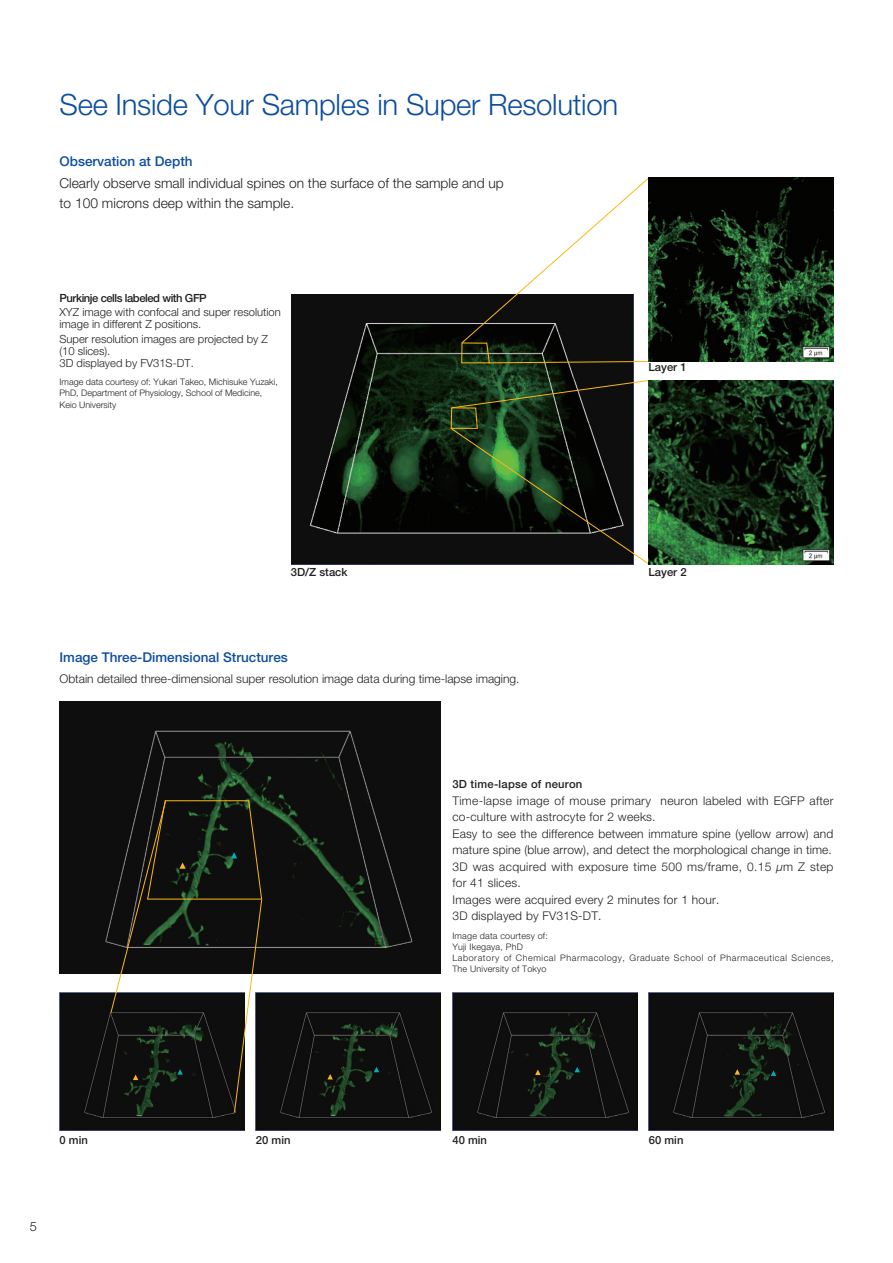
<style>
.page{position:relative;width:893px;height:1263px;background:#fff}
.page>*{position:absolute;margin:0;border:0;box-sizing:border-box;transform-origin:0 0}
.t1{font:300 29.25px "Helvetica Neue LT Std";letter-spacing:-.01em;color:#0d4da1}
.t2{font:300 13.8px/19.5px "Helvetica Neue LT Std";color:#231f20}
.t3{font:500 13.5px "Helvetica Neue LT Std";color:#0d4da1}
.t4{font:300 12.75px "Helvetica Neue LT Std";color:#231f20}
.t5{font:300 12px/16.5px "Helvetica Neue LT Std";letter-spacing:.01em;color:#231f20}
.t6{font:300 11.25px/12px "Helvetica Neue LT Std";color:#231f20}
.t7{font:500 11.25px "Helvetica Neue LT Std";color:#231f20}
.t8{font:500 11.25px "Helvetica Neue LT Std";letter-spacing:-.04em;color:#231f20}
.t9{font:500 11.25px "Helvetica Neue LT Std";letter-spacing:.02em;color:#231f20}
.t10{font:300 9px/11.2px "Helvetica Neue LT Std";letter-spacing:.06em;color:#231f20}
.t11{font:300 9px/11.2px "Helvetica Neue LT Std";color:#231f20}
.s1{font-style:italic}
</style>
<div class="page">
<img style="left:256px;top:992px;width:185px;height:139px">
<img style="left:452px;top:992px;width:185px;height:139px">
<img style="left:649px;top:992px;width:184px;height:139px">
<div style="left:60px;top:992px;width:184px;height:139px;background:#0f0e0e"></div>
<svg style="left:327px;top:1074px;width:6px;height:5px"></svg>
<svg style="left:374px;top:1067px;width:5px;height:5px"></svg>
<svg style="left:535px;top:1069px;width:6px;height:6px"></svg>
<svg style="left:574px;top:1067px;width:6px;height:5px"></svg>
<svg style="left:735px;top:1069px;width:5px;height:6px"></svg>
<svg style="left:771px;top:1070px;width:5px;height:6px"></svg>
<div style="left:60px;top:702px;width:381px;height:272px;background:#0f0e0e"></div>
<svg style="left:110px;top:799px;width:153px;height:314px;background:#2b2c26"></svg>
<img style="left:291px;top:295px;width:342px;height:269px">
<svg style="left:461px;top:177px;width:188px;height:187px"></svg>
<svg style="left:450px;top:380px;width:200px;height:185px;background:#273325"></svg>
<img style="left:649px;top:177px;width:184px;height:185px">
<img style="left:649px;top:380px;width:184px;height:184px">
<h1 class="t1" style="left:60px;top:87px;width:560px">See Inside Your Samples in Super Resolution</h1>
<p class="t3" style="left:60px;top:153px;width:135px">Observation at Depth</p>
<p class="t2" style="left:60px;top:173px;width:446px">Clearly observe small individual spines on the surface of the sample and up to 100 microns deep within the sample.</p>
<p class="t8" style="left:60px;top:292px;width:149px">Purkinje cells labeled with GFP</p>
<p class="t6" style="left:60px;top:306px;width:223px">XYZ image with confocal and super resolution image in different Z positions.</p>
<p class="t6" style="left:60px;top:332px;width:210px">Super resolution images are projected by Z (10 slices).<br>3D displayed by FV31S-DT.</p>
<p class="t11" style="left:60px;top:376px;width:220px">Image data courtesy of: Yukari Takeo, Michisuke Yuzaki,<br>PhD, Department of Physiology, School of Medicine,<br>Keio University</p>
<p class="t7" style="left:648px;top:360px;width:40px">Layer 1</p>
<p class="t7" style="left:291px;top:565px;width:58px">3D/Z stack</p>
<p class="t7" style="left:648px;top:565px;width:40px">Layer 2</p>
<p class="t3" style="left:60px;top:649px;width:230px">Image Three-Dimensional Structures</p>
<p class="t5" style="left:60px;top:671px;width:462px">Obtain detailed three-dimensional super resolution image data during time-lapse imaging.</p>
<p class="t9" style="left:452px;top:777px;width:131px">3D time-lapse of neuron</p>
<p class="t5" style="left:452px;top:792px;width:383px">Time-lapse image of mouse primary neuron labeled with EGFP after co-culture with astrocyte for 2 weeks.<br>Easy to see the difference between immature spine (yellow arrow) and mature spine (blue arrow), and detect the morphological change in time.<br>3D was acquired with exposure time 500 ms/frame, 0.15 <span class="s1">µ</span>m Z step for 41 slices.<br>Images were acquired every 2 minutes for 1 hour.<br>3D displayed by FV31S-DT.</p>
<p class="t10" style="left:452px;top:929px;width:383px">Image data courtesy of:<br>Yuji Ikegaya, PhD<br>Laboratory of Chemical Pharmacology, Graduate School of Pharmaceutical Sciences, The University of Tokyo</p>
<p class="t7" style="left:60px;top:1133px;width:30px">0 min</p>
<p class="t7" style="left:256px;top:1133px;width:36px">20 min</p>
<p class="t7" style="left:452px;top:1133px;width:36px">40 min</p>
<p class="t7" style="left:649px;top:1133px;width:36px">60 min</p>
<p class="t4" style="left:30px;top:1219px;width:9px">5</p>
</div>
